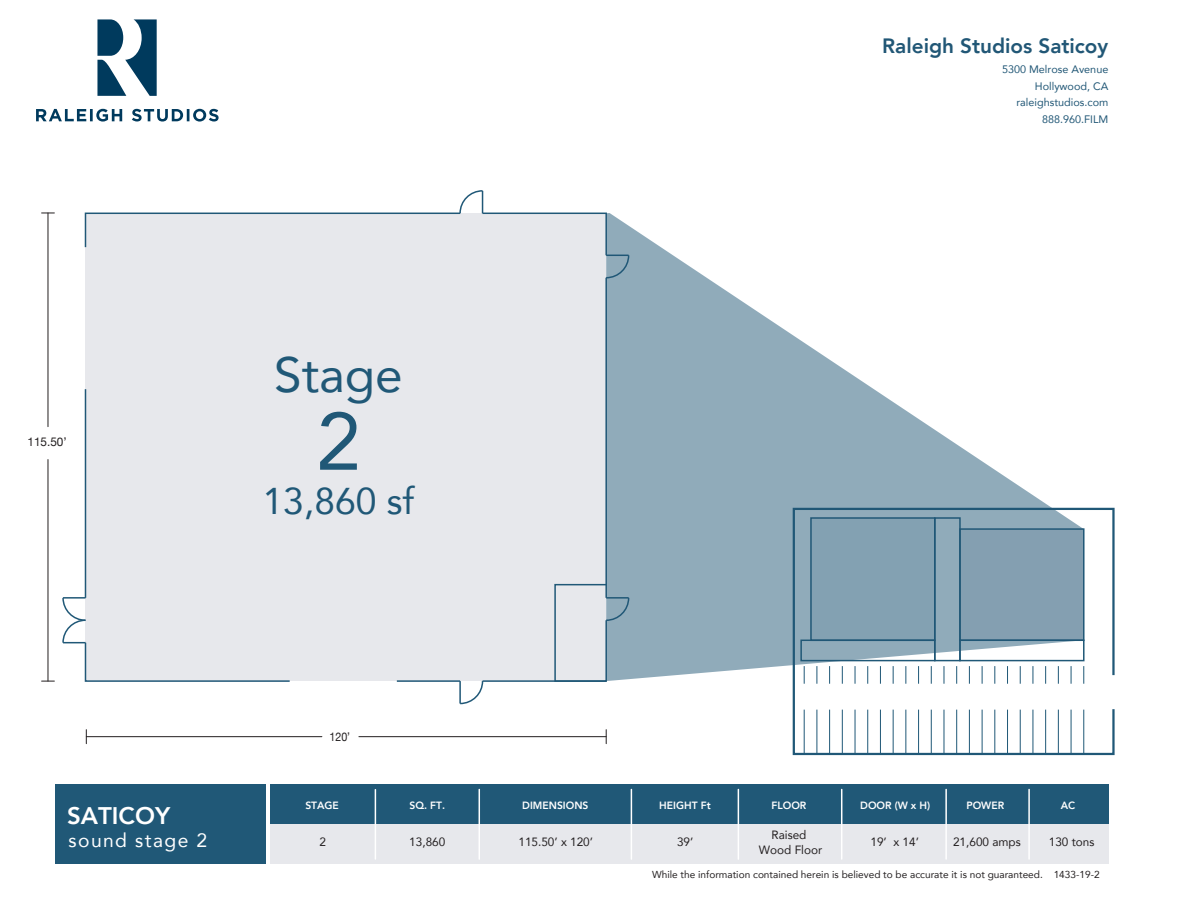
<style>
.page{position:relative;width:1188px;height:918px;background:#fff}
.page>*{position:absolute;margin:0;border:0;box-sizing:border-box;transform-origin:0 0}
.t1{font:80.7px "Avenir";color:#205877}
.t2{font:49.65px "Avenir";color:#205877}
.t3{font:37.2px "Avenir";color:#205877}
.t4{font:800 24px "Avenir";color:#fff}
.t5{font:800 20.7px "Avenir";color:#215776}
.t6{font:19.2px "Avenir";letter-spacing:.075em;color:#fff}
.t7{font:12px/15px "Avenir";color:#231f20;text-align:center}
.t8{font:12px "Helvetica Neue";color:#231f20}
.t9{font:12px "Helvetica Neue";color:#231f20;scale:.89 1}
.t10{font:10.8px/16.5px "Avenir";color:#215776;text-align:right}
.t11{font:800 10.5px "Avenir";color:#fff}
.t12{font:10.05px "Avenir";color:#231f20}
</style>
<div class="page">
<div style="left:85px;top:213px;width:521px;height:468px;background:#e7e8ec"></div>
<hr style="left:85px;top:389px;width:1px;height:209px;background:#205877">
<svg style="left:62px;top:596px;width:228px;height:86px"></svg>
<hr style="left:397px;top:680px;width:63px;height:2px;background:#205877">
<svg style="left:459px;top:680px;width:95px;height:25px"></svg>
<hr style="left:605px;top:278px;width:2px;height:320px;background:#205877">
<svg style="left:84px;top:190px;width:523px;height:89px"></svg>
<div style="left:554px;top:584px;width:53px;height:98px;border:2px solid #205877"></div>
<svg style="left:792px;top:507px;width:323px;height:249px"></svg>
<div style="left:270px;top:785px;width:838px;height:79px;background:#e7e8ec"></div>
<div style="left:270px;top:785px;width:838px;height:39px;background:#205877"></div>
<div style="left:55px;top:785px;width:210px;height:79px;background:#205877"></div>
<hr style="left:631px;top:789px;width:1px;height:71px;background:#fff">
<hr style="left:375px;top:789px;width:1px;height:71px;background:#fff">
<hr style="left:1028px;top:789px;width:2px;height:71px;background:#fff">
<hr style="left:841px;top:789px;width:1px;height:71px;background:#fff">
<hr style="left:945px;top:789px;width:2px;height:71px;background:#fff">
<hr style="left:738px;top:789px;width:1px;height:71px;background:#fff">
<hr style="left:479px;top:789px;width:1px;height:71px;background:#fff">
<svg style="left:606px;top:213px;width:478px;height:468px;fill:#90abba"></svg>
<hr style="left:86px;top:736px;width:236px;height:1px;background:#231f20">
<svg style="left:86px;top:730px;width:1px;height:14px"></svg>
<hr style="left:359px;top:736px;width:247px;height:1px;background:#231f20">
<svg style="left:606px;top:730px;width:1px;height:14px"></svg>
<hr style="left:48px;top:213px;width:1px;height:214px;background:#231f20">
<svg style="left:42px;top:213px;width:12px;height:1px"></svg>
<hr style="left:48px;top:460px;width:1px;height:221px;background:#231f20">
<svg style="left:42px;top:681px;width:12px;height:1px"></svg>
<svg style="left:97px;top:19px;width:60px;height:77px"></svg>
<svg style="left:36px;top:109px;width:183px;height:13px"></svg>
<h3 class="t5" style="left:882px;top:30px;width:228px">Raleigh Studios Saticoy</h3>
<p class="t10" style="left:1002px;top:61px;width:108px">5300 Melrose Avenue<br>Hollywood, CA raleighstudios.com<br>888.960.FILM</p>
<p class="t8" style="left:28px;top:433px;width:41px">115.50’</p>
<h2 class="t2" style="left:274px;top:335px;width:130px">Stage</h2>
<h1 class="t1" style="left:316px;top:377px;width:46px">2</h1>
<h3 class="t3" style="left:263px;top:472px;width:153px">13,860 sf</h3>
<h3 class="t4" style="left:67px;top:797px;width:105px">SATICOY</h3>
<h3 class="t6" style="left:69px;top:825px;width:140px">sound stage 2</h3>
<p class="t9" style="left:330px;top:728px;width:25px">120’</p>
<p class="t11" style="left:409px;top:797px;width:37px">SQ. FT.</p>
<p class="t7" style="left:409px;top:834px;width:38px">13,860</p>
<p class="t7" style="left:518px;top:834px;width:76px">115.50’ x 120’</p>
<p class="t11" style="left:305px;top:797px;width:35px">STAGE</p>
<p class="t11" style="left:522px;top:797px;width:68px">DIMENSIONS</p>
<p class="t7" style="left:319px;top:834px;width:8px">2</p>
<p class="t11" style="left:772px;top:797px;width:36px">FLOOR</p>
<p class="t11" style="left:860px;top:797px;width:72px">DOOR (W x H)</p>
<p class="t11" style="left:966px;top:797px;width:39px">POWER</p>
<p class="t11" style="left:659px;top:797px;width:53px">HEIGHT Ft</p>
<p class="t11" style="left:1061px;top:797px;width:16px">AC</p>
<p class="t7" style="left:677px;top:834px;width:18px">39’</p>
<p class="t7" style="left:871px;top:834px;width:50px">19’ x 14’</p>
<p class="t7" style="left:953px;top:834px;width:69px">21,600 amps</p>
<p class="t7" style="left:759px;top:827px;width:65px">Raised<br>Wood Floor</p>
<p class="t7" style="left:1049px;top:834px;width:47px">130 tons</p>
<p class="t12" style="left:652px;top:866px;width:449px">While the information contained herein is believed to be accurate it is not guaranteed. 1433-19-2</p>
</div>
